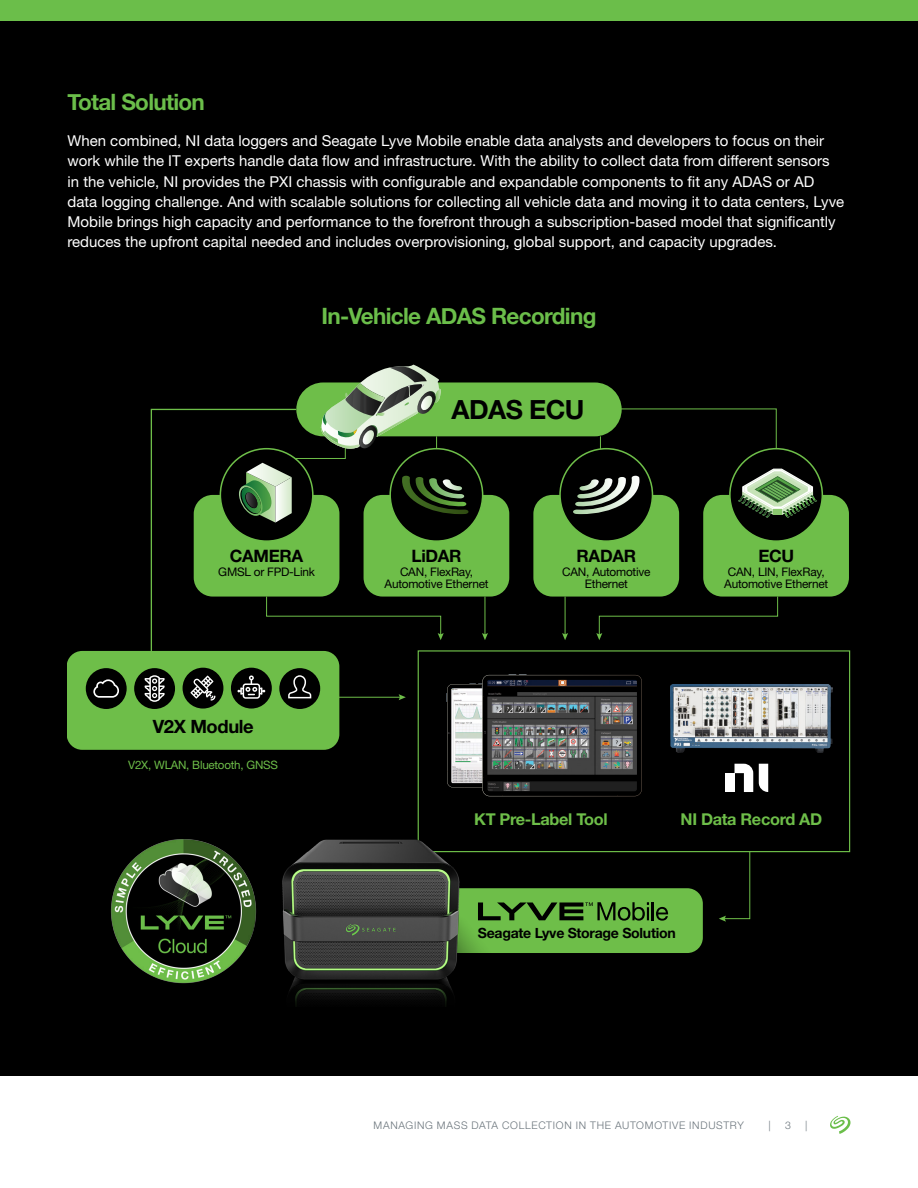
<style>
.page{position:relative;width:918px;height:1188px;background:#fff}
.page>*{position:absolute;margin:0;border:0;box-sizing:border-box;transform-origin:0 0}
.t1{font:700 26.55px "Helvetica Neue LT Std";letter-spacing:-.02em;color:#000}
.t2{font:700 22.5px "Helvetica Neue";letter-spacing:-.03em;color:#6bbe4a}
.t3{font:700 18.3px "Helvetica Neue LT Std";letter-spacing:-.02em;color:#000}
.t4{font:700 17.1px "Helvetica Neue LT Std";letter-spacing:-.02em;color:#000}
.t5{font:700 16.35px "Helvetica Neue LT Std";letter-spacing:-.02em;color:#6ebe49}
.t6{font:15px/20.2px "Helvetica Neue LT Std";color:#fff}
.t7{font:700 14.1px "Helvetica Neue LT Std";letter-spacing:-.02em;color:#000}
.t8{font:11.85px/12.3px "Helvetica Neue LT Std";letter-spacing:-.02em;color:#000;text-align:center}
.t9{font:11.55px "Helvetica Neue LT Std";letter-spacing:-.02em;color:#6ebe49}
.t10{font:300 10.5px "Helvetica Neue LT Std";letter-spacing:.07em;color:#6a747b}
</style>
<div class="page">
<div style="left:0;top:0;width:918px;height:21px;background:#6bbe4a"></div>
<svg style="left:830px;top:1116px;width:21px;height:18px"></svg>
<div style="left:0;top:21px;width:918px;height:1055px;background:#000"></div>
<div style="left:296px;top:382px;width:326px;height:54px;background:#6ebe49;border-radius:27px"></div>
<div style="left:309px;top:888px;width:394px;height:65px;background:#6ebe49;border-radius:16px"></div>
<div style="left:68px;top:651px;width:271px;height:99px;background:#6ebe49;border-radius:16px"></div>
<div style="left:418px;top:650px;width:432px;height:202px;border:1px solid #6ebe49"></div>
<hr style="left:335px;top:697px;width:66px;height:1px;background:#6ebe49">
<svg style="left:399px;top:694px;width:7px;height:6px"></svg>
<hr style="left:600px;top:436px;width:1px;height:42px;background:#6ebe49">
<svg style="left:596px;top:597px;width:182px;height:43px"></svg>
<hr style="left:565px;top:597px;width:1px;height:38px;background:#6ebe49">
<svg style="left:562px;top:633px;width:6px;height:7px"></svg>
<hr style="left:485px;top:597px;width:1px;height:38px;background:#6ebe49">
<svg style="left:482px;top:633px;width:6px;height:7px"></svg>
<div style="left:364px;top:495px;width:145px;height:102px;background:#6ebe49;border-radius:19px"></div>
<svg style="left:390px;top:449px;width:93px;height:92px"></svg>
<div style="left:533px;top:495px;width:146px;height:102px;background:#6ebe49;border-radius:19px"></div>
<div style="left:560px;top:449px;width:92px;height:92px;background:#000;border-radius:50%"></div>
<div style="left:559px;top:448px;width:94px;height:94px;border:2px solid #6ebe49;border-radius:50%"></div>
<div style="left:703px;top:495px;width:146px;height:102px;background:#6ebe49;border-radius:19px"></div>
<div style="left:730px;top:449px;width:92px;height:92px;background:#000;border-radius:50%"></div>
<div style="left:729px;top:448px;width:94px;height:94px;border:2px solid #6ebe49;border-radius:50%"></div>
<svg style="left:613px;top:408px;width:164px;height:42px"></svg>
<svg style="left:150px;top:365px;width:319px;height:287px"></svg>
<svg style="left:573px;top:476px;width:66px;height:38px"></svg>
<svg style="left:738px;top:469px;width:79px;height:49px"></svg>
<div style="left:773px;top:510px;width:9px;height:5px;background:#8bc86f"></div>
<img style="left:671px;top:685px;width:161px;height:68px">
<div style="left:725px;top:773px;width:10px;height:19px;background:#fff"></div>
<svg style="left:735px;top:764px;width:18px;height:28px"></svg>
<svg style="left:759px;top:764px;width:9px;height:28px"></svg>
<svg style="left:447px;top:674px;width:195px;height:122px"></svg>
<img style="left:487px;top:680px;width:150px;height:111px">
<img style="left:282px;top:792px;width:215px;height:215px">
<svg style="left:478px;top:902px;width:190px;height:19px"></svg>
<svg style="left:719px;top:851px;width:32px;height:71px"></svg>
<img style="left:111px;top:839px;width:146px;height:145px">
<div style="left:279px;top:668px;width:41px;height:41px;background:#000;border-radius:50%"></div>
<svg style="left:288px;top:675px;width:23px;height:23px"></svg>
<div style="left:86px;top:668px;width:41px;height:41px;background:#000;border-radius:50%"></div>
<svg style="left:93px;top:679px;width:26px;height:19px"></svg>
<div style="left:183px;top:668px;width:40px;height:41px;background:#000;border-radius:50%"></div>
<svg style="left:191px;top:676px;width:24px;height:25px"></svg>
<div style="left:134px;top:668px;width:41px;height:41px;background:#000;border-radius:50%"></div>
<svg style="left:145px;top:675px;width:20px;height:27px"></svg>
<div style="left:231px;top:668px;width:41px;height:41px;background:#000;border-radius:50%"></div>
<svg style="left:237px;top:675px;width:28px;height:24px"></svg>
<h2 class="t2" style="left:68px;top:85px;width:139px">Total Solution</h2>
<p class="t6" style="left:68px;top:130px;width:778px">When combined, NI data loggers and Seagate Lyve Mobile enable data analysts and developers to focus on their work while the IT experts handle data flow and infrastructure. With the ability to collect data from different sensors in the vehicle, NI provides the PXI chassis with configurable and expandable components to fit any ADAS or AD data logging challenge. And with scalable solutions for collecting all vehicle data and moving it to data centers, Lyve Mobile brings high capacity and performance to the forefront through a subscription-based model that significantly reduces the upfront capital needed and includes overprovisioning, global support, and capacity upgrades.</p>
<h2 class="t2" style="left:322px;top:298px;width:276px">In-Vehicle ADAS Recording</h2>
<p class="t4" style="left:230px;top:545px;width:75px">CAMERA</p>
<p class="t8" style="left:218px;top:565px;width:98px">GMSL or FPD-Link</p>
<p class="t3" style="left:153px;top:715px;width:103px">V2X Module</p>
<p class="t9" style="left:128px;top:758px;width:151px">V2X, WLAN, Bluetooth, GNSS</p>
<h1 class="t1" style="left:451px;top:393px;width:135px">ADAS ECU</h1>
<p class="t4" style="left:412px;top:545px;width:51px">LiDAR</p>
<p class="t8" style="left:385px;top:565px;width:105px">CAN, FlexRay,<br>Automotive Ethernet</p>
<p class="t4" style="left:577px;top:545px;width:61px">RADAR</p>
<p class="t8" style="left:562px;top:565px;width:90px">CAN, Automotive<br>Ethernet</p>
<p class="t4" style="left:758px;top:545px;width:37px">ECU</p>
<p class="t8" style="left:724px;top:565px;width:105px">CAN, LIN, FlexRay,<br>Automotive Ethernet</p>
<p class="t5" style="left:474px;top:809px;width:135px">KT Pre-Label Tool</p>
<p class="t5" style="left:681px;top:809px;width:143px">NI Data Record AD</p>
<p class="t7" style="left:478px;top:925px;width:199px">Seagate Lyve Storage Solution</p>
<p class="t10" style="left:374px;top:1118px;width:372px">MANAGING MASS DATA COLLECTION IN THE AUTOMOTIVE INDUSTRY</p>
<p class="t10" style="left:769px;top:1118px;width:4px">|</p>
<p class="t10" style="left:785px;top:1118px;width:7px">3</p>
<p class="t10" style="left:805px;top:1118px;width:4px">|</p>
</div>
